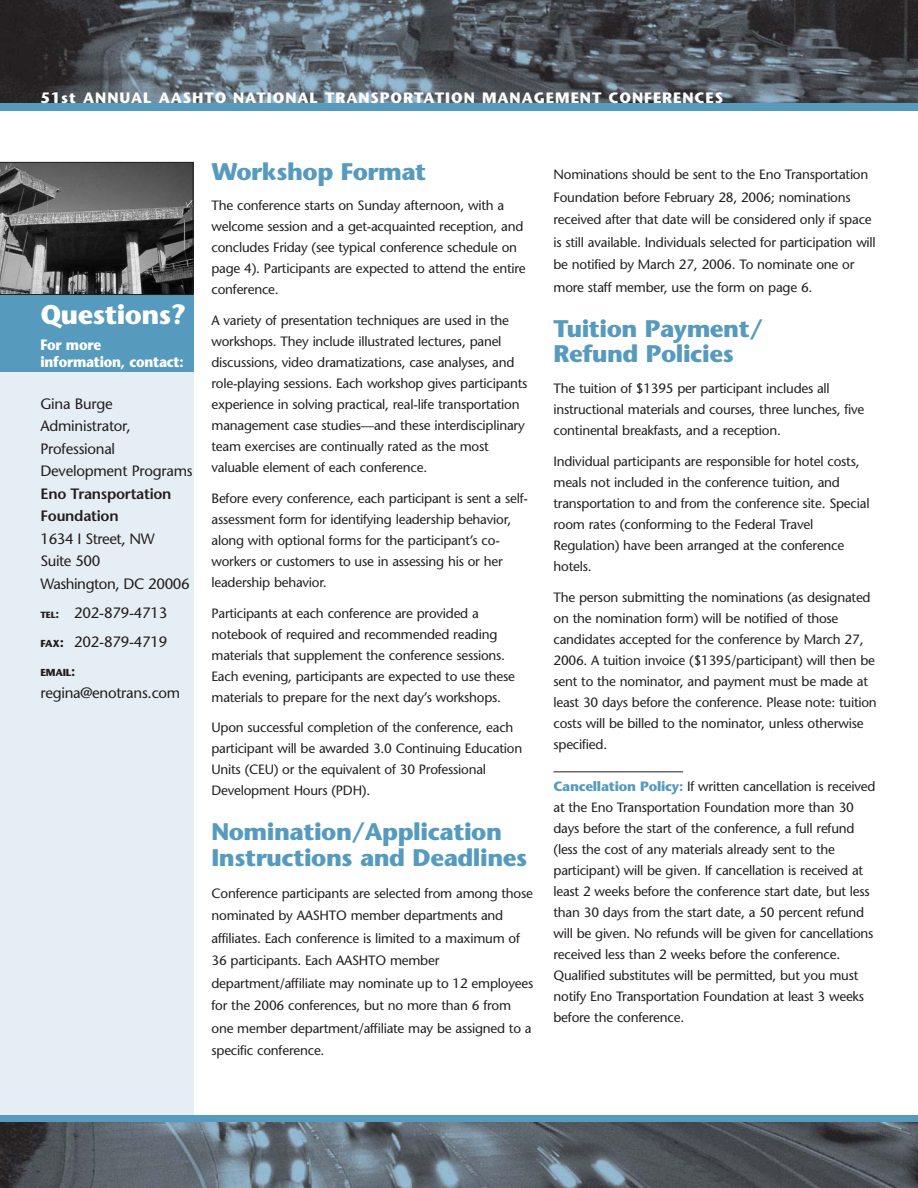
<style>
.page{position:relative;width:918px;height:1188px;background:#fff}
.page>*{position:absolute;margin:0;border:0;box-sizing:border-box;transform-origin:0 0}
.t1{font:700 27px "Stone Sans";letter-spacing:-.02em;color:#fff}
.t2{font:700 24px/25.5px "Stone Sans";letter-spacing:-.02em;color:#569bbd}
.t3{font:15px/22.5px "Stone Sans";letter-spacing:-.015em;color:#231f20}
.t4{font:700 15px "Stone Sans";letter-spacing:.065em;color:#fff}
.t5{font:700 15px/16.5px "Stone Sans";letter-spacing:-.02em;color:#fff;scale:.9 1}
.t6{font:600 15px/22.5px "Stone Sans";letter-spacing:-.015em;color:#231f20}
.t7{font:13.5px/21px "Stone Sans";letter-spacing:-.015em;color:#231f20}
.t8{font:700 10.2px "Stone Sans";letter-spacing:-.025em;color:#231f20}
.s1{font-weight:700;font-size:9px}
.s2{font-weight:700;font-size:12px}
.s3{font-weight:700;font-size:10.2px}
.s4{font-weight:700;font-size:13.5px}
.s5{font-size:13.5px}
.s6{font-weight:700;color:#569bbd}
</style>
<div class="page">
<div style="left:0;top:316px;width:193px;height:856px;background:#e6eef5"></div>
<div style="left:0;top:295px;width:193px;height:76px;background:#569bbd"></div>
<div style="left:0;top:34px;width:918px;height:76px;background:#569bbd"></div>
<img style="left:0;top:0;width:918px;height:103px">
<div style="left:0;top:1115px;width:918px;height:46px;background:#569bbd"></div>
<img style="left:0;top:1122px;width:918px;height:66px">
<hr style="left:554px;top:771px;width:129px;height:1px;background:#231f20">
<svg style="left:0;top:162px;width:193px;height:133px;background:#585858"></svg>
<p class="t4" style="left:40px;top:92px;width:684px">51st ANNUAL AASHTO NATIONAL TRANSPORTATION MANAGEMENT CONFERENCES</p>
<h1 class="t1" style="left:40px;top:304px;width:147px">Questions?</h1>
<p class="t5" style="left:40px;top:339px;width:161px">For more information, contact:</p>
<p class="t3" style="left:40px;top:394px;width:154px">Gina Burge<br>Administrator,<br>Professional<br>Development Programs</p>
<p class="t6" style="left:40px;top:484px;width:133px">Eno Transportation<br>Foundation</p>
<p class="t3" style="left:40px;top:529px;width:151px">1634 I Street, NW<br>Suite 500<br>Washington, DC 20006</p>
<p class="t3" style="left:40px;top:600px;width:128px;line-height:29px"><span class="s1">TEL</span><span class="s2">:</span> 202-879-4713<br><span class="s3">FAX</span><span class="s4">:</span> 202-879-4719</p>
<p class="t8" style="left:40px;top:668px;width:36px">EMAIL<span class="s5">:</span></p>
<p class="t3" style="left:40px;top:683px;width:141px">regina@enotrans.com</p>
<h2 class="t2" style="left:212px;top:161px;width:216px">Workshop Format</h2>
<p class="t7" style="left:212px;top:197px;width:316px">The conference starts on Sunday afternoon, with a welcome session and a get-acquainted reception, and concludes Friday (see typical conference schedule on page 4). Participants are expected to attend the entire conference.</p>
<p class="t7" style="left:212px;top:311px;width:317px">A variety of presentation techniques are used in the workshops. They include illustrated lectures, panel discussions, video dramatizations, case analyses, and role-playing sessions. Each workshop gives participants experience in solving practical, real-life transportation management case studies—and these interdisciplinary team exercises are continually rated as the most valuable element of each conference.</p>
<p class="t7" style="left:212px;top:489px;width:318px">Before every conference, each participant is sent a self&shy;assessment form for identifying leadership behavior, along with optional forms for the participant’s co&shy;workers or customers to use in assessing his or her leadership behavior.</p>
<p class="t7" style="left:212px;top:604px;width:305px">Participants at each conference are provided a notebook of required and recommended reading materials that supplement the conference sessions.<br>Each evening, participants are expected to use these materials to prepare for the next day’s workshops.</p>
<p class="t7" style="left:212px;top:718px;width:312px">Upon successful completion of the conference, each participant will be awarded 3.0 Continuing Education Units (CEU) or the equivalent of 30 Professional Development Hours (PDH).</p>
<h2 class="t2" style="left:212px;top:822px;width:317px">Nomination/Application<br>Instructions and Deadlines</h2>
<p class="t7" style="left:212px;top:883px;width:323px;line-height:22.5px">Conference participants are selected from among those nominated by AASHTO member departments and affiliates. Each conference is limited to a maximum of 36 participants. Each AASHTO member department/affiliate may nominate up to 12 employees for the 2006 conferences, but no more than 6 from one member department/affiliate may be assigned to a specific conference.</p>
<p class="t7" style="left:554px;top:165px;width:324px;line-height:22.5px">Nominations should be sent to the Eno Transportation Foundation before February 28, 2006; nominations received after that date will be considered only if space is still available. Individuals selected for participation will be notified by March 27, 2006. To nominate one or more staff member, use the form on page 6.</p>
<h2 class="t2" style="left:554px;top:318px;width:211px">Tuition Payment/<br>Refund Policies</h2>
<p class="t7" style="left:554px;top:379px;width:312px">The tuition of $1395 per participant includes all instructional materials and courses, three lunches, five continental breakfasts, and a reception.</p>
<p class="t7" style="left:554px;top:452px;width:318px">Individual participants are responsible for hotel costs, meals not included in the conference tuition, and transportation to and from the conference site. Special room rates (conforming to the Federal Travel Regulation) have been arranged at the conference hotels.</p>
<p class="t7" style="left:554px;top:588px;width:325px">The person submitting the nominations (as designated on the nomination form) will be notified of those candidates accepted for the conference by March 27, 2006. A tuition invoice ($1395/participant) will then be sent to the nominator, and payment must be made at least 30 days before the conference. Please note: tuition costs will be billed to the nominator, unless otherwise specified.</p>
<p class="t7" style="left:554px;top:777px;width:324px"><span class="s6">Cancellation Policy:</span> If written cancellation is received at the Eno Transportation Foundation more than 30 days before the start of the conference, a full refund (less the cost of any materials already sent to the participant) will be given. If cancellation is received at least 2 weeks before the conference start date, but less than 30 days from the start date, a 50 percent refund will be given. No refunds will be given for cancellations received less than 2 weeks before the conference.<br>Qualified substitutes will be permitted, but you must notify Eno Transportation Foundation at least 3 weeks before the conference.</p>
</div>
